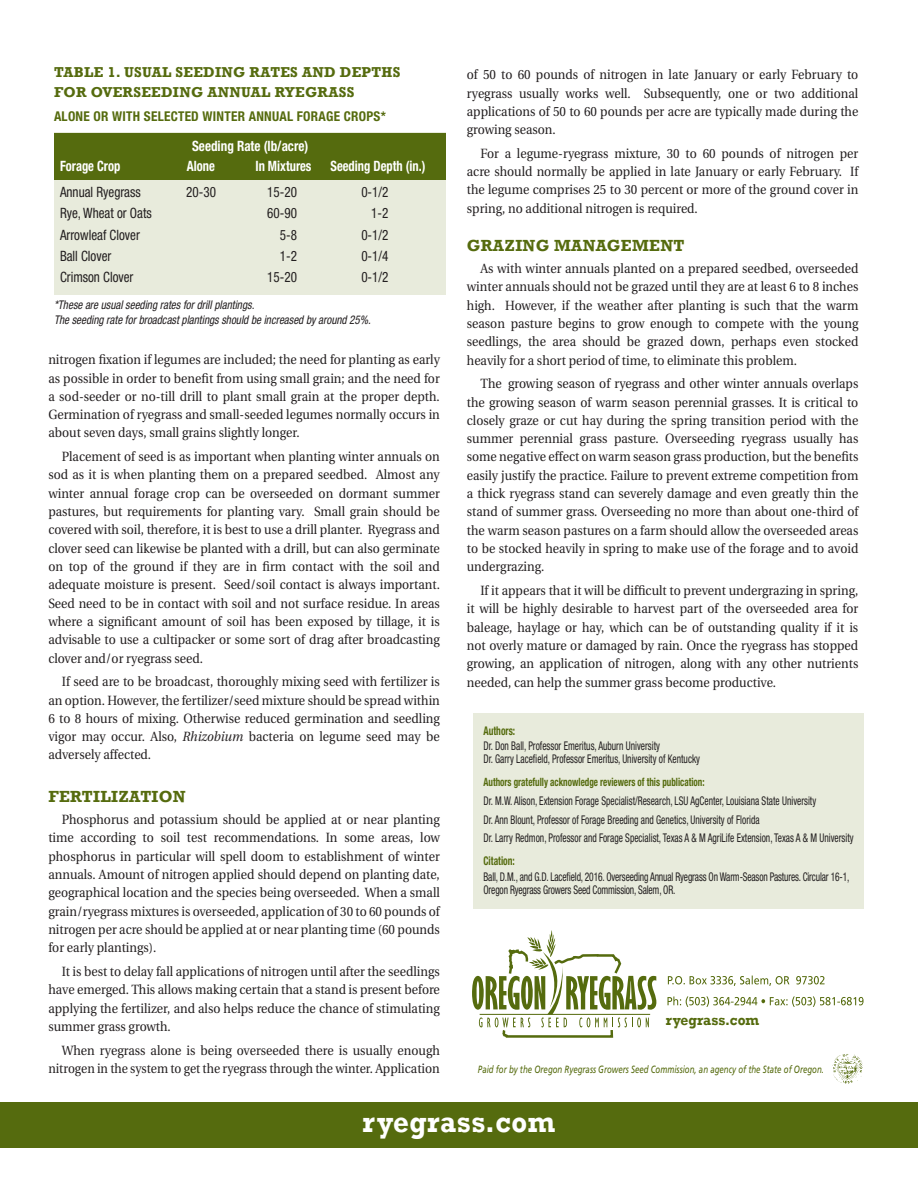
<style>
.page{position:relative;width:918px;height:1188px;background:#fff}
.page>*{position:absolute;margin:0;border:0;box-sizing:border-box;transform-origin:0 0}
.t1{font:700 30px "Rockwell";letter-spacing:.02em;color:#fff;scale:.92 1}
.subhead{font:700 16.5px "Rockwell";letter-spacing:.02em;color:#556b0e}
.t2{font:700 15px "Rockwell";color:#556b0e;scale:.92 1}
.subhead-2{font:700 14.7px/20.2px "Rockwell";letter-spacing:.02em;color:#556b0e}
.body{font:condensed 14.25px "Helvetica Neue";color:#231f20;scale:.92 1}
.body-2{font:700 condensed 14.25px "Helvetica Neue";color:#fff;scale:.88 1}
.body-3{font:700 condensed 14.25px "Helvetica Neue";color:#fff;scale:.92 1}
.subhead-3{font:700 condensed 13.5px "Helvetica Neue";letter-spacing:.02em;color:#556b0e}
.body-4{font:13.35px/18.3px "Utopia";color:#231f20;text-align:justify;scale:.92 1}
.body-5{font:condensed 12px/13.2px "Helvetica Neue";color:#231f20;scale:.79 1}
.body-6{font:italic condensed 12px/15px "Helvetica Neue";color:#231f20;scale:.92 1}
.body-7{font:700 condensed 12px "Helvetica Neue";color:#556b0e;scale:.79 1}
.body-8{font:700 condensed 11.4px "Helvetica Neue";color:#556b0e;scale:.79 1}
.t3{font:italic 10.5px "Frutiger";color:#556b0e;scale:.75 1}
.s1{font-style:italic}
</style>
<div class="page">
<div style="left:473px;top:713px;width:391px;height:195px;background:#e8ebdc"></div>
<div style="left:0;top:1103px;width:918px;height:45px;background:#556b0e"></div>
<img style="left:832px;top:1054px;width:31px;height:30px">
<div style="left:447px;top:906px;width:234px;height:157px;background:#fff"></div>
<svg style="left:472px;top:930px;width:184px;height:108px"></svg>
<svg style="left:668px;top:996px;width:196px;height:11px"></svg>
<svg style="left:668px;top:976px;width:157px;height:10px"></svg>
<div style="left:54px;top:133px;width:392px;height:162px;background:#e8ebdc"></div>
<div style="left:54px;top:133px;width:392px;height:46px;background:#556b0e"></div>
<p class="subhead-2" style="left:54px;top:62px;width:348px">TABLE 1. USUAL SEEDING RATES AND DEPTHS<br>FOR OVERSEEDING ANNUAL RYEGRASS</p>
<p class="subhead-3" style="left:54px;top:108px;width:333px">ALONE OR WITH SELECTED WINTER ANNUAL FORAGE CROPS*</p>
<p class="body-3" style="left:192px;top:137px;width:128px">Seeding Rate (lb/acre)</p>
<p class="body-2" style="left:60px;top:157px;width:70px">Forage Crop</p>
<p class="body-2" style="left:187px;top:157px;width:33px">Alone</p>
<p class="body-2" style="left:255px;top:157px;width:65px">In Mixtures</p>
<p class="body-2" style="left:331px;top:157px;width:109px">Seeding Depth (in.)</p>
<p class="body" style="left:60px;top:184px;width:89px">Annual Ryegrass</p>
<p class="body" style="left:186px;top:184px;width:34px">20-30</p>
<p class="body" style="left:267px;top:184px;width:34px">15-20</p>
<p class="body" style="left:361px;top:184px;width:31px">0-1/2</p>
<p class="body" style="left:60px;top:205px;width:101px">Rye, Wheat or Oats</p>
<p class="body" style="left:267px;top:205px;width:34px">60-90</p>
<p class="body" style="left:371px;top:205px;width:20px">1-2</p>
<p class="body" style="left:60px;top:226px;width:88px">Arrowleaf Clover</p>
<p class="body" style="left:280px;top:226px;width:20px">5-8</p>
<p class="body" style="left:361px;top:226px;width:31px">0-1/2</p>
<p class="body" style="left:60px;top:248px;width:57px">Ball Clover</p>
<p class="body" style="left:280px;top:248px;width:20px">1-2</p>
<p class="body" style="left:361px;top:248px;width:31px">0-1/4</p>
<p class="body" style="left:60px;top:269px;width:81px">Crimson Clover</p>
<p class="body" style="left:267px;top:269px;width:34px">15-20</p>
<p class="body" style="left:361px;top:269px;width:31px">0-1/2</p>
<p class="body-6" style="left:54px;top:297px;width:346px">*These are usual seeding rates for drill plantings.<br>The seeding rate for broadcast plantings should be increased by around 25%.</p>
<p class="body-4" style="left:48px;top:351px;width:427px">nitrogen fixation if legumes are included; the need for planting as early as possible in order to benefit from using small grain; and the need for a sod-seeder or no-till drill to plant small grain at the proper depth.<br>Germination of ryegrass and small-seeded legumes normally occurs in about seven days, small grains slightly longer.</p>
<p class="body-4" style="left:48px;top:448px;width:427px;text-indent:13px">Placement of seed is as important when planting winter annuals on sod as it is when planting them on a prepared seedbed. Almost any winter annual forage crop can be overseeded on dormant summer pastures, but requirements for planting vary. Small grain should be covered with soil, therefore, it is best to use a drill planter. Ryegrass and clover seed can likewise be planted with a drill, but can also germinate on top of the ground if they are in firm contact with the soil and adequate moisture is present. Seed/soil contact is always important.<br>Seed need to be in contact with soil and not surface residue. In areas where a significant amount of soil has been exposed by tillage, it is advisable to use a cultipacker or some sort of drag after broadcasting clover and/or ryegrass seed.</p>
<p class="body-4" style="left:48px;top:673px;width:427px;text-indent:13px">If seed are to be broadcast, thoroughly mixing seed with fertilizer is an option. However, the fertilizer/seed mixture should be spread within 6 to 8 hours of mixing. Otherwise reduced germination and seedling vigor may occur. Also, <span class="s1">Rhizobium</span> bacteria on legume seed may be adversely affected.</p>
<p class="subhead" style="left:48px;top:786px;width:139px">FERTILIZATION</p>
<p class="body-4" style="left:48px;top:811px;width:427px;text-indent:13px">Phosphorus and potassium should be applied at or near planting time according to soil test recommendations. In some areas, low phosphorus in particular will spell doom to establishment of winter annuals. Amount of nitrogen applied should depend on planting date, geographical location and the species being overseeded. When a small grain/ryegrass mixtures is overseeded, application of 30 to 60 pounds of nitrogen per acre should be applied at or near planting time (60 pounds for early plantings).</p>
<p class="body-4" style="left:48px;top:963px;width:427px;text-indent:13px">It is best to delay fall applications of nitrogen until after the seedlings have emerged. This allows making certain that a stand is present before applying the fertilizer, and also helps reduce the chance of stimulating summer grass growth.</p>
<p class="body-4" style="left:48px;top:1041px;width:427px;text-align:right">When ryegrass alone is being overseeded there is usually enough nitrogen in the system to get the ryegrass through the winter. Application</p>
<p class="body-4" style="left:467px;top:66px;width:427px">of 50 to 60 pounds of nitrogen in late January or early February to ryegrass usually works well. Subsequently, one or two additional applications of 50 to 60 pounds per acre are typically made during the growing season.</p>
<p class="body-4" style="left:467px;top:144px;width:427px;text-indent:13px">For a legume-ryegrass mixture, 30 to 60 pounds of nitrogen per acre should normally be applied in late January or early February. If the legume comprises 25 to 30 percent or more of the ground cover in spring, no additional nitrogen is required.</p>
<p class="subhead" style="left:467px;top:235px;width:219px">GRAZING MANAGEMENT</p>
<p class="body-4" style="left:467px;top:260px;width:427px;text-indent:13px">As with winter annuals planted on a prepared seedbed, overseeded winter annuals should not be grazed until they are at least 6 to 8 inches high. However, if the weather after planting is such that the warm season pasture begins to grow enough to compete with the young seedlings, the area should be grazed down, perhaps even stocked heavily for a short period of time, to eliminate this problem.</p>
<p class="body-4" style="left:467px;top:375px;width:427px;text-indent:14px">The growing season of ryegrass and other winter annuals overlaps the growing season of warm season perennial grasses. It is critical to closely graze or cut hay during the spring transition period with the summer perennial grass pasture. Overseeding ryegrass usually has some negative effect on warm season grass production, but the benefits easily justify the practice. Failure to prevent extreme competition from a thick ryegrass stand can severely damage and even greatly thin the stand of summer grass. Overseeding no more than about one-third of the warm season pastures on a farm should allow the overseeded areas to be stocked heavily in spring to make use of the forage and to avoid undergrazing.</p>
<p class="body-4" style="left:467px;top:582px;width:427px;text-indent:13px">If it appears that it will be difficult to prevent undergrazing in spring, it will be highly desirable to harvest part of the overseeded area for baleage, haylage or hay, which can be of outstanding quality if it is not overly mature or damaged by rain. Once the ryegrass has stopped growing, an application of nitrogen, along with any other nutrients needed, can help the summer grass become productive.</p>
<p class="body-7" style="left:484px;top:723px;width:42px">Authors:</p>
<p class="body-5" style="left:484px;top:739px;width:276px">Dr. Don Ball, Professor Emeritus, Auburn University<br>Dr. Garry Lacefield, Professor Emeritus, University of Kentucky</p>
<p class="body-8" style="left:484px;top:775px;width:281px">Authors gratefully acknowledge reviewers of this publication:</p>
<p class="body-5" style="left:484px;top:794px;width:423px">Dr. M.W. Alison, Extension Forage Specialist/Research, LSU AgCenter, Louisiana State University</p>
<p class="body-5" style="left:484px;top:813px;width:351px">Dr. Ann Blount, Professor of Forage Breeding and Genetics, University of Florida</p>
<p class="body-5" style="left:484px;top:831px;width:470px">Dr. Larry Redmon, Professor and Forage Specialist, Texas A &amp; M AgriLife Extension, Texas A &amp; M University</p>
<p class="body-7" style="left:484px;top:854px;width:41px">Citation:</p>
<p class="body-5" style="left:484px;top:870px;width:465px">Ball, D.M., and G.D. Lacefield, 2016. Overseeding Annual Ryegrass On Warm-Season Pastures. Circular 16-1,<br>Oregon Ryegrass Growers Seed Commission, Salem, OR.</p>
<p class="t2" style="left:666px;top:1011px;width:103px">ryegrass.com</p>
<p class="t3" style="left:478px;top:1063px;width:463px">Paid for by the Oregon Ryegrass Growers Seed Commission, an agency of the State of Oregon.</p>
<p class="t1" style="left:363px;top:1104px;width:211px">ryegrass.com</p>
</div>
